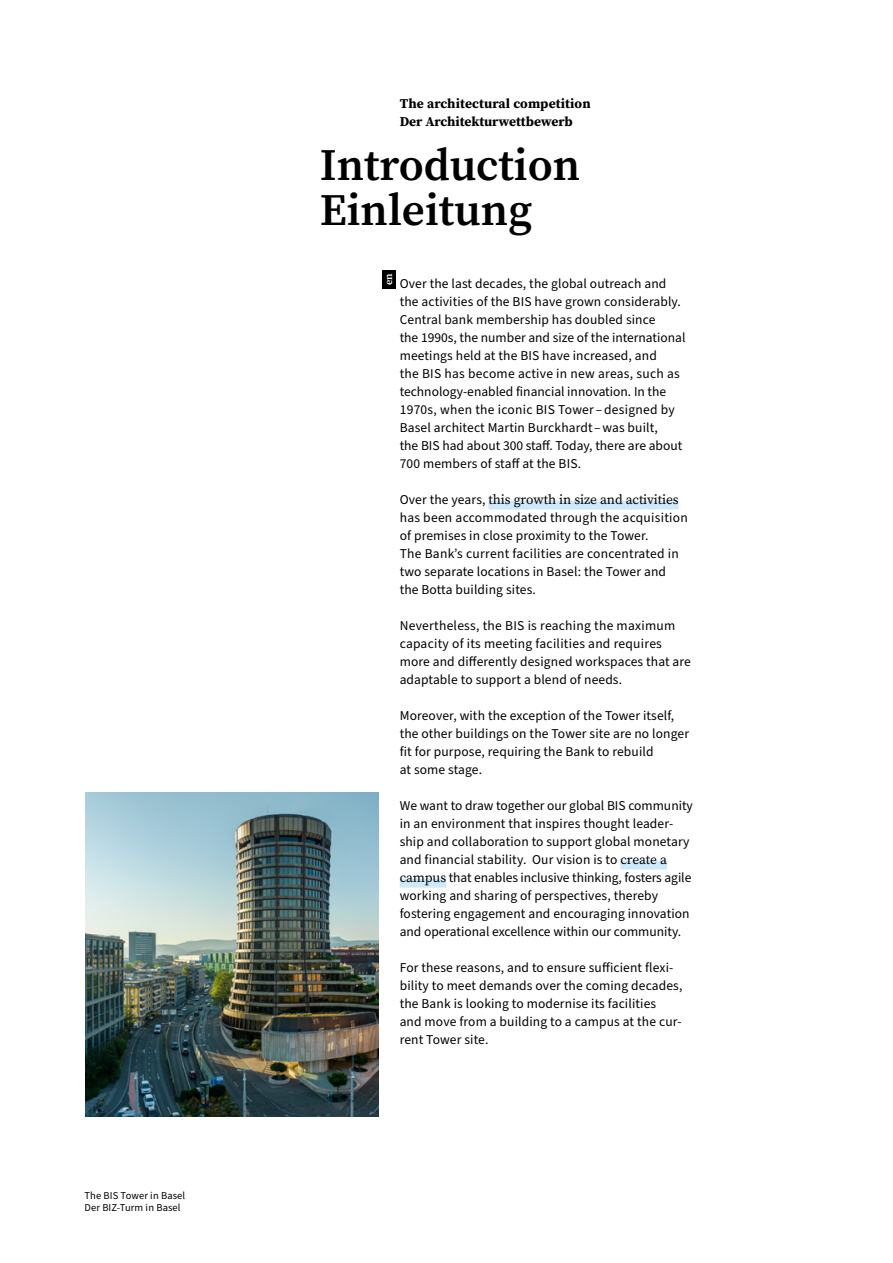
<style>
.page{position:relative;width:893px;height:1263px;background:#fff}
.page>*{position:absolute;margin:0;border:0;box-sizing:border-box;transform-origin:0 0}
.t1{font:600 45px/45px "Source Serif Pro";color:#000}
.t2{font:13.5px/18px "Source Sans Pro";letter-spacing:.01em;color:#000}
.t3{font:700 13.5px/18px "Source Serif Pro";color:#000}
.t4{font:13.5px "Source Serif Pro";letter-spacing:-.005em;color:#000}
.t5{font:10.5px/12px "Source Sans Pro";letter-spacing:.01em;color:#000}
.t6{font:600 10.5px "Source Serif Pro";color:#fff}
.s1{font-family:"Source Sans Pro"}
.s2{font-family:"Source Serif Pro"}
</style>
<div class="page">
<div style="left:488px;top:501px;width:191px;height:9px;background:#ceeafa"></div>
<div style="left:620px;top:861px;width:47px;height:9px;background:#ceeafa"></div>
<div style="left:400px;top:879px;width:46px;height:9px;background:#ceeafa"></div>
<div style="left:383px;top:270px;width:13px;height:18px;background:#000"></div>
<img style="left:85px;top:792px;width:293px;height:324px">
<p class="t5" style="left:85px;top:1190px;width:102px">The BIS Tower in Basel<br>Der BIZ-Turm in Basel</p>
<p class="t3" style="left:400px;top:94px;width:192px">The architectural competition<br>Der Architekturwettbewerb</p>
<h1 class="t1" style="left:320px;top:142px;width:262px">Introduction<br>Einleitung</h1>
<p class="t6" style="left:382px;top:285px;width:13px;rotate:-90deg">en</p>
<p class="t2" style="left:400px;top:275px;width:287px">Over the last decades, the global outreach and the activities of the BIS have grown considerably.<br>Central bank membership has doubled since<br>the 1990s, the number and size of the international meetings held at the BIS have increased, and<br>the BIS has become active in new areas, such as technology-enabled financial innovation. In the 1970s, when the iconic BIS Tower – designed by Basel architect Martin Burckhardt – was built,<br>the BIS had about 300 staff. Today, there are about 700 members of staff at the BIS.</p>
<p class="t4" style="left:400px;top:490px;width:280px"><span class="s1">Over the years,</span> this growth in size and activities</p>
<p class="t2" style="left:400px;top:509px;width:290px">has been accommodated through the acquisition of premises in close proximity to the Tower.<br>The Bank’s current facilities are concentrated in two separate locations in Basel: the Tower and the Botta building sites.</p>
<p class="t2" style="left:400px;top:617px;width:293px">Nevertheless, the BIS is reaching the maximum capacity of its meeting facilities and requires more and differently designed workspaces that are adaptable to support a blend of needs.</p>
<p class="t2" style="left:400px;top:707px;width:291px">Moreover, with the exception of the Tower itself, the other buildings on the Tower site are no longer fit for purpose, requiring the Bank to rebuild<br>at some stage.</p>
<p class="t2" style="left:400px;top:797px;width:295px">We want to draw together our global BIS community in an environment that inspires thought leader&shy;ship and collaboration to support global monetary and financial stability. Our vision is to <span class="s2">create a campus</span> that enables inclusive thinking, fosters agile working and sharing of perspectives, thereby fostering engagement and encouraging innovation and operational excellence within our community.</p>
<p class="t2" style="left:400px;top:959px;width:284px">For these reasons, and to ensure sufficient flexi&shy;bility to meet demands over the coming decades, the Bank is looking to modernise its facilities<br>and move from a building to a campus at the cur&shy;rent Tower site.</p>
</div>
